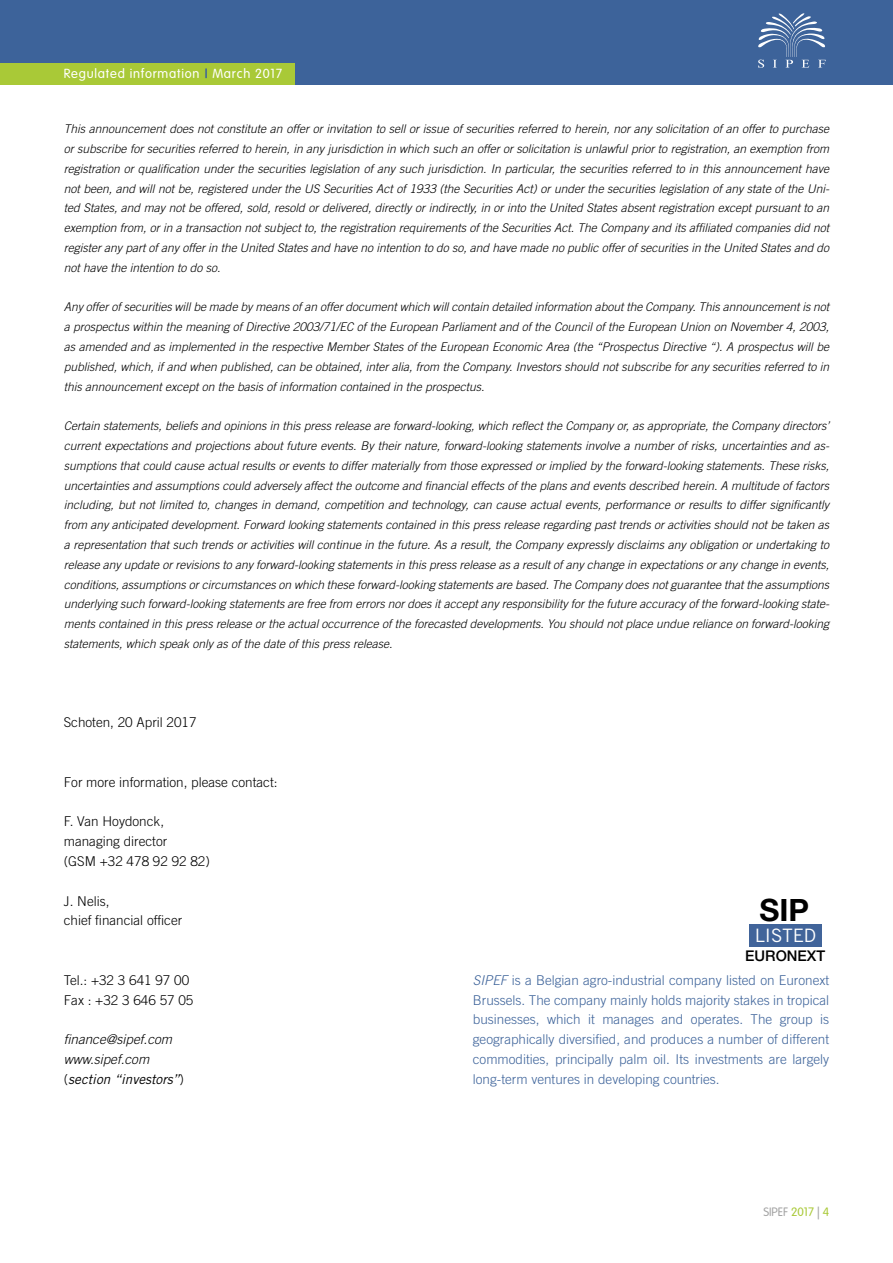
<style>
.page{position:relative;width:893px;height:1263px;background:#fff}
.page>*{position:absolute;margin:0;border:0;box-sizing:border-box;transform-origin:0 0}
.t1{font:700 30.75px "Helvetica Neue LT Std";color:#000}
.t2{font:18.45px "Trade Gothic LT Std";color:#fff}
.t3{font:500 14.85px "Helvetica Neue LT Std";color:#000}
.t4{font:300 13.5px/19.8px "Trade Gothic LT Std";color:#3d639a;text-align:justify}
.t5{font:300 13.5px/19.8px "Trade Gothic LT Std";color:#000}
.t6{font:italic 300 13.5px/19.8px "Trade Gothic LT Std";color:#000}
.t7{font:300 12.9px "VAG Rounded Std";letter-spacing:.06em;color:#fff}
.t8{font:italic 300 12px/19.8px "Trade Gothic LT Std";color:#000;text-align:justify}
.t9{font:300 12px "VAG Rounded Std";color:#a4a4a4}
.s1{font-family:"Trade Gothic LT Std";font-weight:700;color:#3d639a}
.s2{font-style:normal}
.s3{font-weight:400}
.s4{font-style:italic}
.s5{color:#a9c937}
</style>
<div class="page">
<div style="left:0;top:0;width:893px;height:85px;background:#3d639a"></div>
<div style="left:0;top:64px;width:295px;height:21px;background:#a9c937"></div>
<svg style="left:758px;top:13px;width:68px;height:55px"></svg>
<div style="left:749px;top:924px;width:73px;height:23px;background:#41649a"></div>
<p class="t7" style="left:64px;top:66px;width:220px">Regulated information <span class="s1">|</span> March 2017</p>
<p class="t8" style="left:64px;top:119px;width:767px">This announcement does not constitute an offer or invitation to sell or issue of securities referred to herein, nor any solicitation of an offer to purchase or subscribe for securities referred to herein, in any jurisdiction in which such an offer or solicitation is unlawful prior to registration, an exemption from registration or qualification under the securities legislation of any such jurisdiction. In particular, the securities referred to in this announcement have not been, and will not be, registered under the US Securities Act of 1933 (the Securities Act) or under the securities legislation of any state of the Uni&shy;ted States, and may not be offered, sold, resold or delivered, directly or indirectly, in or into the United States absent registration except pursuant to an exemption from, or in a transaction not subject to, the registration requirements of the Securities Act. The Company and its affiliated companies did not register any part of any offer in the United States and have no intention to do so, and have made no public offer of securities in the United States and do not have the intention to do so.</p>
<p class="t8" style="left:64px;top:297px;width:767px">Any offer of securities will be made by means of an offer document which will contain detailed information about the Company. This announcement is not a prospectus within the meaning of Directive 2003/71/EC of the European Parliament and of the Council of the European Union on November 4, 2003, as amended and as implemented in the respective Member States of the European Economic Area (the “Prospectus Directive “). A prospectus will be published, which, if and when published, can be obtained, inter alia, from the Company. Investors should not subscribe for any securities referred to in this announcement except on the basis of information contained in the prospectus.</p>
<p class="t8" style="left:64px;top:416px;width:767px">Certain statements, beliefs and opinions in this press release are forward-looking, which reflect the Company or, as appropriate, the Company directors’ current expectations and projections about future events. By their nature, forward-looking statements involve a number of risks, uncertainties and as&shy;sumptions that could cause actual results or events to differ materially from those expressed or implied by the forward-looking statements. These risks, uncertainties and assumptions could adversely affect the outcome and financial effects of the plans and events described herein. A multitude of factors including, but not limited to, changes in demand, competition and technology, can cause actual events, performance or results to differ significantly from any anticipated development. Forward looking statements contained in this press release regarding past trends or activities should not be taken as a representation that such trends or activities will continue in the future. As a result, the Company expressly disclaims any obligation or undertaking to release any update or revisions to any forward-looking statements in this press release as a result of any change in expectations or any change in events, conditions, assumptions or circumstances on which these forward-looking statements are based. The Company does not guarantee that the assumptions underlying such forward-looking statements are free from errors nor does it accept any responsibility for the future accuracy of the forward-looking state&shy;ments contained in this press release or the actual occurrence of the forecasted developments. You should not place undue reliance on forward-looking statements, which speak only as of the date of this press release.</p>
<p class="t5" style="left:64px;top:712px;width:134px">Schoten, 20 April 2017</p>
<p class="t5" style="left:64px;top:772px;width:215px">For more information, please contact:</p>
<p class="t5" style="left:64px;top:811px;width:148px">F. Van Hoydonck, managing director<br>(GSM +32 478 92 92 82)</p>
<p class="t5" style="left:64px;top:891px;width:120px">J. Nelis,<br>chief financial officer</p>
<p class="t5" style="left:64px;top:970px;width:131px">Tel.: +32 3 641 97 00<br>Fax : +32 3 646 57 05</p>
<p class="t6" style="left:64px;top:1030px;width:122px">finance@sipef.com www.sipef.com <span class="s2">(</span><span class="s3">section “investors”</span><span class="s2">)</span></p>
<h1 class="t1" style="left:759px;top:891px;width:51px">SIP</h1>
<p class="t3" style="left:745px;top:947px;width:81px">EURONEXT</p>
<p class="t4" style="left:473px;top:970px;width:358px"><span class="s4">SIPEF</span> is a Belgian agro-industrial company listed on Euronext Brussels. The company mainly holds majority stakes in tropical businesses, which it manages and operates. The group is geographically diversified, and produces a number of different commodities, principally palm oil. Its investments are largely long-term ventures in developing countries.</p>
<h2 class="t2" style="left:755px;top:925px;width:63px">LISTED</h2>
<p class="t9" style="left:763px;top:1205px;width:67px">SIPEF <span class="s5">2017</span> | <span class="s5">4</span></p>
</div>
